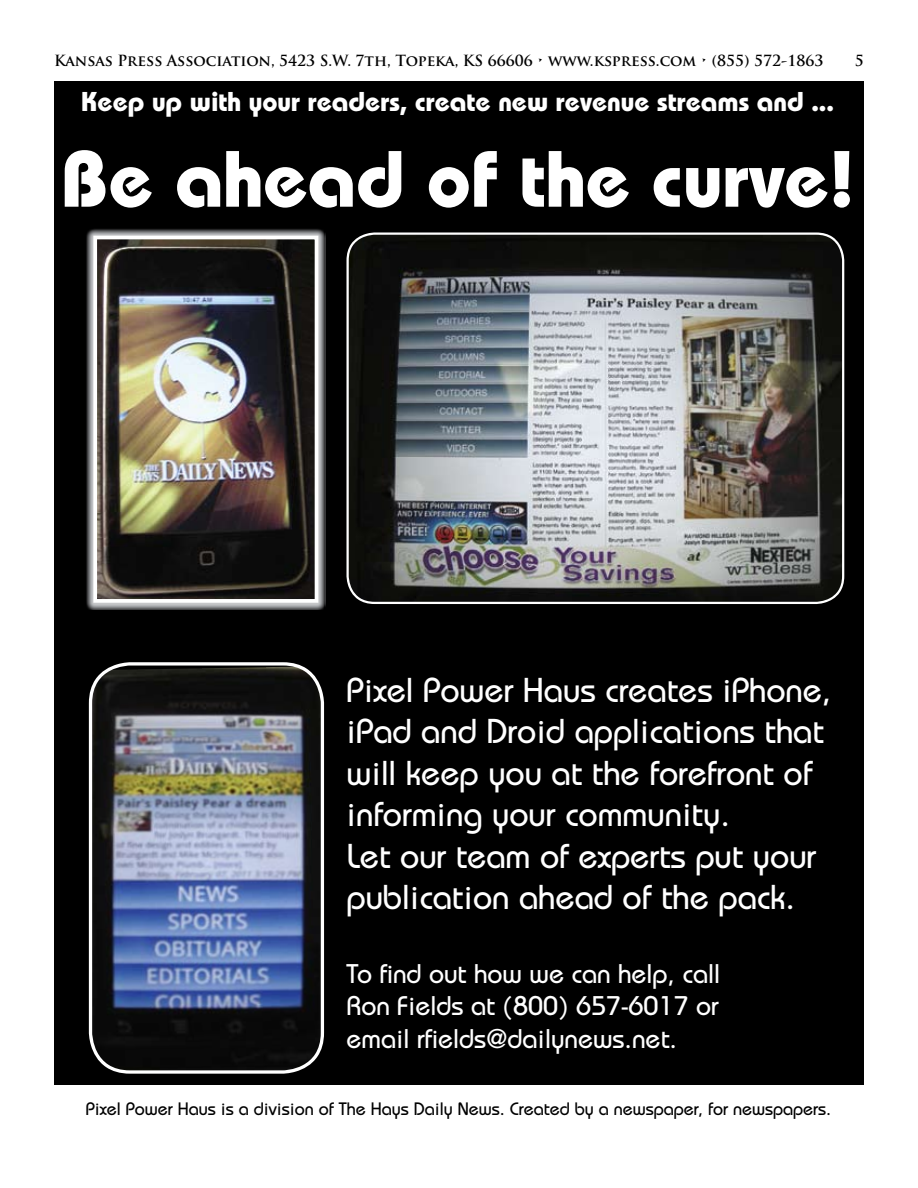
<style>
.page{position:relative;width:918px;height:1188px;background:#fff}
.page>*{position:absolute;margin:0;border:0;box-sizing:border-box;transform-origin:0 0}
.t1{font:700 79.5px "Bauhaus Std";color:#fff}
.t2{font:500 34.5px/41.4px "Bauhaus Std";color:#fff}
.t3{font:700 27.15px "Bauhaus Std";color:#fff}
.t4{font:500 27px/32.4px "Bauhaus Std";color:#fff;text-align:justify}
.t5{font:500 18px "Bauhaus Std";color:#000}
.t6{font:700 15px "Trajan Pro";color:#000}
</style>
<div class="page">
<div style="left:54px;top:81px;width:810px;height:1003px;background:#000"></div>
<img style="left:86px;top:229px;width:239px;height:381px">
<img style="left:93px;top:236px;width:225px;height:367px">
<img style="left:346px;top:232px;width:498px;height:372px">
<img style="left:89px;top:662px;width:235px;height:412px">
<p class="t6" style="left:54px;top:51px;width:771px">Kansas Press Association, 5423 S.W. 7th, Topeka, KS 66606 • www.kspress.com • (855) 572-1863</p>
<p class="t6" style="left:855px;top:51px;width:10px">5</p>
<p class="t3" style="left:81px;top:85px;width:755px">Keep up with your readers, create new revenue streams and ...</p>
<h1 class="t1" style="left:60px;top:130px;width:797px">Be ahead of the curve!</h1>
<p class="t2" style="left:346px;top:669px;width:487px">Pixel Power Haus creates iPhone, iPad and Droid applications that will keep you at the forefront of informing your community.<br>Let our team of experts put your publication ahead of the pack.</p>
<p class="t4" style="left:346px;top:957px;width:375px">To find out how we can help, call Ron Fields at (800) 657-6017 or email rfields@dailynews.net.</p>
<p class="t5" style="left:86px;top:1098px;width:747px">Pixel Power Haus is a division of The Hays Daily News. Created by a newspaper, for newspapers.</p>
</div>
